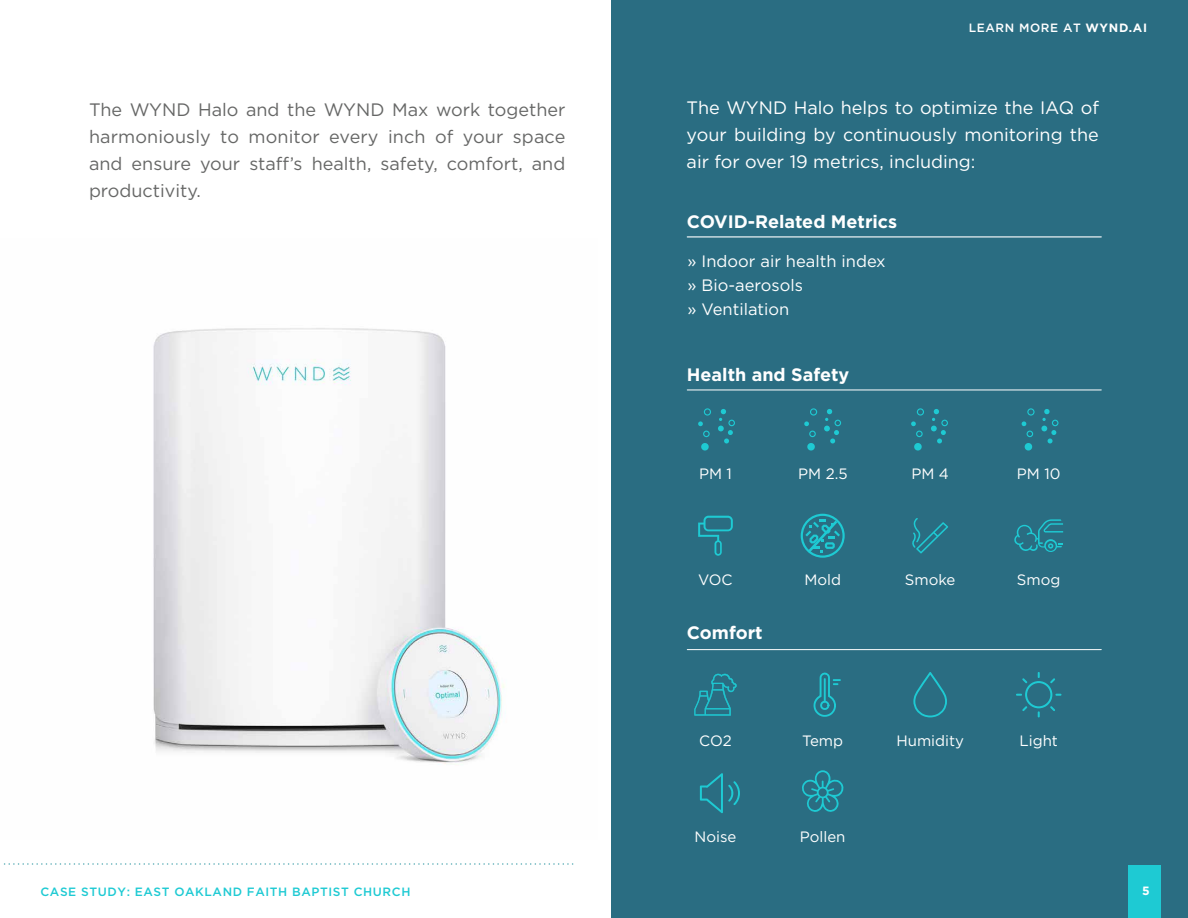
<style>
.page{position:relative;width:1188px;height:918px;background:#fff}
.page>*{position:absolute;margin:0;border:0;box-sizing:border-box;transform-origin:0 0}
.t1{font:18px/27px "Gotham Pro";color:#666766;text-align:justify}
.t2{font:18px/27px "Gotham Pro";color:#fff;text-align:justify}
.t3{font:700 18px "Gotham Pro";color:#fff}
.t4{font:16.5px/24px "Gotham Pro";color:#fff}
.t5{font:15px "Gotham Pro";color:#fff}
.t6{font:500 12px "Gotham";letter-spacing:.05em;color:#1ecad3}
.t7{font:500 12px "Gotham";letter-spacing:.05em;color:#fff}
.t8{font:700 12px "Gotham Pro";color:#fff}
.s1{font-family:"Gotham Pro";font-weight:700}
</style>
<div class="page">
<div style="left:612px;top:0;width:576px;height:918px;background:#2a6d82"></div>
<img style="left:153px;top:328px;width:352px;height:437px">
<svg style="left:5px;top:863px;width:569px;height:2px"></svg>
<div style="left:1129px;top:865px;width:32px;height:53px;background:#1ecad3"></div>
<svg style="left:700px;top:773px;width:40px;height:40px"></svg>
<svg style="left:912px;top:518px;width:36px;height:36px"></svg>
<svg style="left:1014px;top:519px;width:49px;height:33px"></svg>
<svg style="left:698px;top:516px;width:35px;height:40px"></svg>
<svg style="left:802px;top:770px;width:42px;height:42px"></svg>
<svg style="left:913px;top:672px;width:34px;height:45px"></svg>
<svg style="left:1016px;top:672px;width:45px;height:45px"></svg>
<svg style="left:813px;top:672px;width:28px;height:45px"></svg>
<svg style="left:694px;top:674px;width:43px;height:42px"></svg>
<hr style="left:687px;top:649px;width:414px;height:1px;background:#fff">
<hr style="left:687px;top:390px;width:414px;height:1px;background:#fff">
<hr style="left:687px;top:236px;width:414px;height:1px;background:#fff">
<svg style="left:701px;top:443px;width:8px;height:8px"></svg>
<svg style="left:718px;top:409px;width:17px;height:34px"></svg>
<svg style="left:698px;top:408px;width:13px;height:29px"></svg>
<svg style="left:807px;top:443px;width:8px;height:8px"></svg>
<svg style="left:824px;top:409px;width:17px;height:34px"></svg>
<svg style="left:804px;top:408px;width:13px;height:29px"></svg>
<svg style="left:914px;top:443px;width:8px;height:8px"></svg>
<svg style="left:931px;top:409px;width:17px;height:34px"></svg>
<svg style="left:911px;top:408px;width:13px;height:29px"></svg>
<svg style="left:1025px;top:443px;width:7px;height:8px"></svg>
<svg style="left:1041px;top:409px;width:17px;height:34px"></svg>
<svg style="left:1022px;top:408px;width:13px;height:29px"></svg>
<svg style="left:801px;top:514px;width:44px;height:44px"></svg>
<p class="t7" style="left:969px;top:20px;width:180px">LEARN MORE AT <span class="s1">WYND.AI</span></p>
<p class="t1" style="left:89px;top:96px;width:478px">The WYND Halo and the WYND Max work together harmoniously to monitor every inch of your space and ensure your staff’s health, safety, comfort, and productivity.</p>
<p class="t2" style="left:687px;top:94px;width:414px">The WYND Halo helps to optimize the IAQ of your building by continuously monitoring the air for over 19 metrics, including:</p>
<p class="t3" style="left:687px;top:211px;width:212px">COVID-Related Metrics</p>
<p class="t4" style="left:688px;top:249px;width:200px">» Indoor air health index » Bio-aerosols<br>» Ventilation</p>
<p class="t3" style="left:687px;top:364px;width:164px">Health and Safety</p>
<p class="t5" style="left:699px;top:466px;width:34px">PM 1</p>
<p class="t5" style="left:798px;top:466px;width:51px">PM 2.5</p>
<p class="t5" style="left:911px;top:466px;width:39px">PM 4</p>
<p class="t5" style="left:1017px;top:466px;width:45px">PM 10</p>
<p class="t5" style="left:698px;top:572px;width:36px">VOC</p>
<p class="t5" style="left:804px;top:572px;width:38px">Mold</p>
<p class="t5" style="left:905px;top:572px;width:52px">Smoke</p>
<p class="t5" style="left:1017px;top:572px;width:45px">Smog</p>
<p class="t3" style="left:687px;top:623px;width:77px">Comfort</p>
<p class="t5" style="left:699px;top:732px;width:34px">CO2</p>
<p class="t5" style="left:802px;top:732px;width:42px">Temp</p>
<p class="t5" style="left:896px;top:732px;width:69px">Humidity</p>
<p class="t5" style="left:1019px;top:732px;width:40px">Light</p>
<p class="t6" style="left:40px;top:884px;width:372px">CASE STUDY: EAST OAKLAND FAITH BAPTIST CHURCH</p>
<p class="t5" style="left:695px;top:828px;width:43px">Noise</p>
<p class="t5" style="left:800px;top:828px;width:47px">Pollen</p>
<p class="t8" style="left:1142px;top:884px;width:9px">5</p>
</div>
